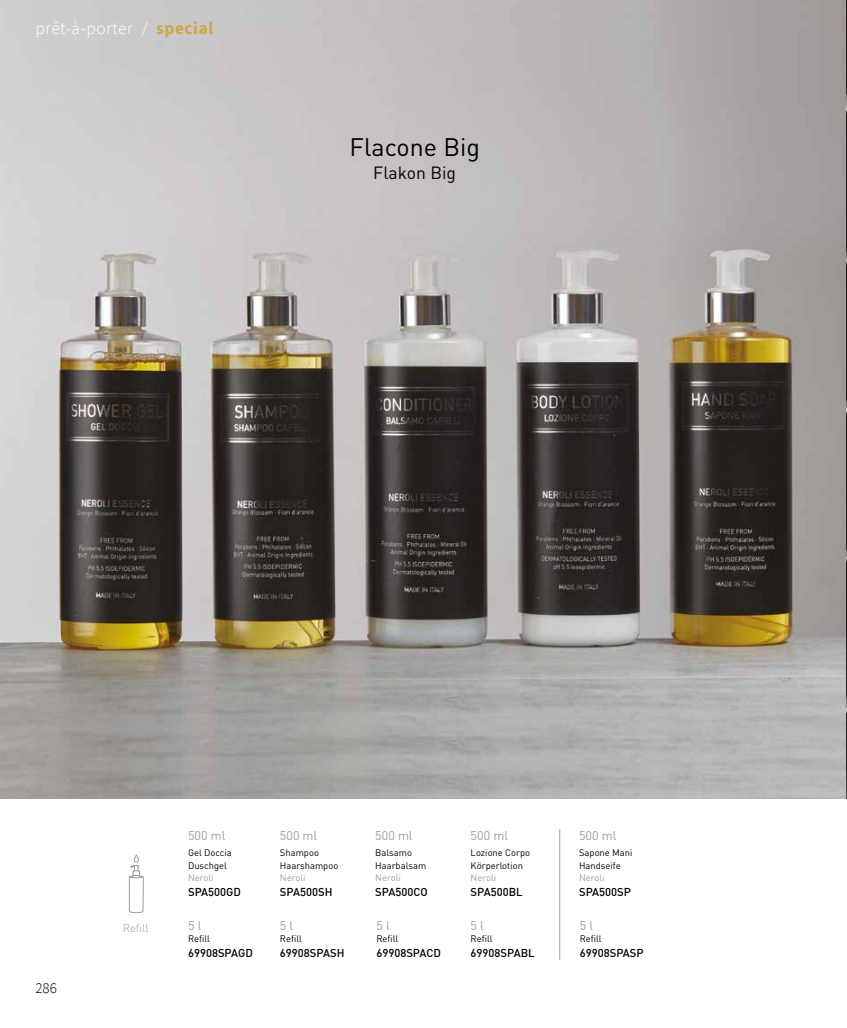
<style>
.page{position:relative;width:847px;height:1028px;background:#fff}
.page>*{position:absolute;margin:0;border:0;box-sizing:border-box;transform-origin:0 0}
.t1{font:25px "DIN Pro";color:#000}
.t2{font:300 17.5px "Source Sans Pro";letter-spacing:.03em;color:#fff}
.t3{font:17.5px "DIN Pro";color:#000}
.t4{font:300 15px "Source Sans Pro";color:#000}
.t5{font:12.5px "DIN Pro";color:#9d9d9c}
.t6{font:500 11.25px "DIN";color:#000}
.t7{font:300 11.25px "DIN";color:#9d9d9c}
.t8{font:9.38px/12.5px "DIN Pro";color:#000}
.t9{font:9.38px "DIN Pro";color:#9d9d9c}
.s1{font-weight:700;color:#cfa748}
</style>
<div class="page">
<img style="left:0;top:0;width:847px;height:798px">
<svg style="left:129px;top:854px;width:15px;height:59px"></svg>
<hr style="left:559px;top:829px;width:1px;height:130px;background:#9d9d9c">
<h2 class="t2" style="left:35px;top:18px;width:179px">prêt-à-porter / <span class="s1">special</span></h2>
<h1 class="t1" style="left:349px;top:130px;width:132px">Flacone Big</h1>
<h2 class="t3" style="left:373px;top:160px;width:84px">Flakon Big</h2>
<h3 class="t4" style="left:35px;top:979px;width:23px">286</h3>
<p class="t7" style="left:123px;top:921px;width:27px">Refill</p>
<h3 class="t5" style="left:188px;top:827px;width:39px">500 ml</h3>
<p class="t8" style="left:188px;top:846px;width:45px">Gel Doccia<br>Duschgel</p>
<p class="t9" style="left:188px;top:871px;width:27px">Neroli</p>
<p class="t6" style="left:188px;top:885px;width:54px">SPA500GD</p>
<h3 class="t5" style="left:188px;top:916px;width:15px">5 l</h3>
<p class="t8" style="left:188px;top:932px;width:23px">Refill</p>
<p class="t6" style="left:188px;top:946px;width:66px">69908SPAGD</p>
<h3 class="t5" style="left:280px;top:827px;width:39px">500 ml</h3>
<p class="t8" style="left:280px;top:846px;width:60px">Shampoo<br>Haarshampoo</p>
<p class="t9" style="left:280px;top:871px;width:27px">Neroli</p>
<p class="t6" style="left:280px;top:885px;width:54px">SPA500SH</p>
<h3 class="t5" style="left:280px;top:916px;width:15px">5 l</h3>
<p class="t8" style="left:280px;top:932px;width:23px">Refill</p>
<p class="t6" style="left:280px;top:946px;width:66px">69908SPASH</p>
<h3 class="t5" style="left:375px;top:827px;width:39px">500 ml</h3>
<p class="t8" style="left:375px;top:846px;width:52px">Balsamo<br>Haarbalsam</p>
<p class="t9" style="left:375px;top:871px;width:27px">Neroli</p>
<p class="t6" style="left:375px;top:885px;width:54px">SPA500CO</p>
<h3 class="t5" style="left:376px;top:916px;width:15px">5 l</h3>
<p class="t8" style="left:376px;top:932px;width:23px">Refill</p>
<p class="t6" style="left:376px;top:946px;width:66px">69908SPACD</p>
<h3 class="t5" style="left:471px;top:827px;width:39px">500 ml</h3>
<p class="t8" style="left:471px;top:846px;width:61px">Lozione Corpo<br>Körperlotion</p>
<p class="t9" style="left:471px;top:871px;width:27px">Neroli</p>
<p class="t6" style="left:471px;top:885px;width:54px">SPA500BL</p>
<h3 class="t5" style="left:471px;top:916px;width:15px">5 l</h3>
<p class="t8" style="left:471px;top:932px;width:23px">Refill</p>
<p class="t6" style="left:471px;top:946px;width:66px">69908SPABL</p>
<h3 class="t5" style="left:579px;top:827px;width:39px">500 ml</h3>
<p class="t8" style="left:579px;top:846px;width:55px">Sapone Mani<br>Handseife</p>
<p class="t9" style="left:579px;top:871px;width:27px">Neroli</p>
<p class="t6" style="left:579px;top:885px;width:53px">SPA500SP</p>
<h3 class="t5" style="left:580px;top:916px;width:15px">5 l</h3>
<p class="t8" style="left:580px;top:932px;width:23px">Refill</p>
<p class="t6" style="left:580px;top:946px;width:65px">69908SPASP</p>
</div>
